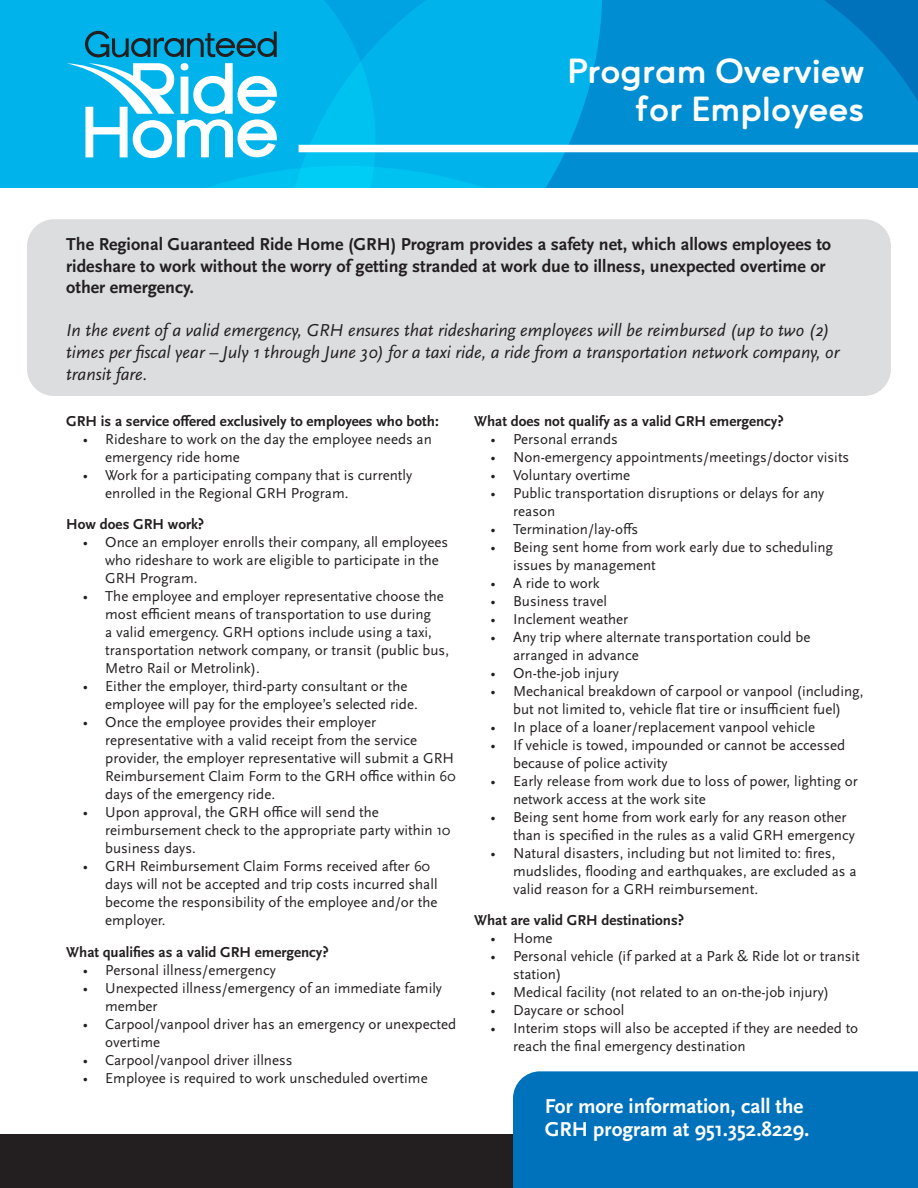
<style>
.page{position:relative;width:918px;height:1188px;background:#fff}
.page>*{position:absolute;margin:0;border:0;box-sizing:border-box;transform-origin:0 0}
.t1{font:800 31.5px/37.8px "Qartella";color:#fff;text-align:right}
.t2{font:700 21px/22.5px "Scala Sans Pro";color:#fff}
.t3{font:italic 18px/21.6px "Scala Sans Pro";color:#231f20}
.t4{font:700 18px/21.6px "Scala Sans Pro";color:#231f20}
.t5{font:15px/18px "Scala Sans Pro";color:#231f20}
.t6{font:700 15px "Scala Sans Pro";color:#231f20}
</style>
<div class="page">
<div style="left:0;top:1134px;width:918px;height:54px;background:#231f20"></div>
<div style="left:0;top:0;width:282px;height:166px;background:#00b4eb"></div>
<svg style="left:282px;top:0;width:636px;height:188px;background:#009edc"></svg>
<svg style="left:0;top:166px;width:799px;height:22px;background:#00ace4"></svg>
<div style="left:27px;top:219px;width:864px;height:177px;background:#dcdddf;border-radius:27px"></div>
<div style="left:513px;top:1071px;width:405px;height:117px;background:#0072bc"></div>
<svg style="left:67px;top:63px;width:210px;height:95px"></svg>
<svg style="left:85px;top:31px;width:192px;height:26px;background:#0b83a9"></svg>
<div style="left:299px;top:145px;width:619px;height:7px;background:#fff"></div>
<h1 class="t1" style="left:567px;top:52px;width:298px">Program Overview for Employees</h1>
<p class="t4" style="left:66px;top:233px;width:766px">The Regional Guaranteed Ride Home (GRH) Program provides a safety net, which allows employees to rideshare to work without the worry of getting stranded at work due to illness, unexpected overtime or other emergency.</p>
<p class="t3" style="left:66px;top:320px;width:775px">In the event of a valid emergency, GRH ensures that ridesharing employees will be reimbursed (up to two (2) times per fiscal year – July 1 through June 30) for a taxi ride, a ride from a transportation network company, or transit fare.</p>
<p class="t6" style="left:66px;top:412px;width:374px">GRH is a service offered exclusively to employees who both:</p>
<p class="t5" style="left:105px;top:430px;width:328px;text-indent:-23px">• Rideshare to work on the day the employee needs an emergency ride home</p>
<p class="t5" style="left:105px;top:466px;width:309px;text-indent:-23px">• Work for a participating company that is currently enrolled in the Regional GRH Program.</p>
<p class="t6" style="left:66px;top:516px;width:140px">How does GRH work?</p>
<p class="t5" style="left:105px;top:533px;width:345px;text-indent:-23px">• Once an employer enrolls their company, all employees who rideshare to work are eligible to participate in the<br>GRH Program.</p>
<p class="t5" style="left:105px;top:587px;width:345px;text-indent:-23px">• The employee and employer representative choose the most efficient means of transportation to use during<br>a valid emergency. GRH options include using a taxi, transportation network company, or transit (public bus, Metro Rail or Metrolink).</p>
<p class="t5" style="left:105px;top:677px;width:314px;text-indent:-23px">• Either the employer, third-party consultant or the employee will pay for the employee’s selected ride.</p>
<p class="t5" style="left:105px;top:713px;width:352px;text-indent:-23px">• Once the employee provides their employer representative with a valid receipt from the service provider, the employer representative will submit a GRH Reimbursement Claim Form to the GRH office within 60 days of the emergency ride.</p>
<p class="t5" style="left:105px;top:803px;width:347px;text-indent:-23px">• Upon approval, the GRH office will send the reimbursement check to the appropriate party within 10 business days.</p>
<p class="t5" style="left:105px;top:857px;width:334px;text-indent:-23px">• GRH Reimbursement Claim Forms received after 60 days will not be accepted and trip costs incurred shall become the responsibility of the employee and/or the employer.</p>
<p class="t6" style="left:66px;top:943px;width:264px">What qualifies as a valid GRH emergency?</p>
<p class="t5" style="left:83px;top:961px;width:195px">• Personal illness/emergency</p>
<p class="t5" style="left:105px;top:979px;width:338px;text-indent:-23px">• Unexpected illness/emergency of an immediate family member</p>
<p class="t5" style="left:105px;top:1015px;width:352px;text-indent:-23px">• Carpool/vanpool driver has an emergency or unexpected overtime</p>
<p class="t5" style="left:83px;top:1051px;width:211px">• Carpool/vanpool driver illness</p>
<p class="t5" style="left:83px;top:1069px;width:346px">• Employee is required to work unscheduled overtime</p>
<p class="t6" style="left:474px;top:412px;width:311px">What does not qualify as a valid GRH emergency?</p>
<p class="t5" style="left:491px;top:430px;width:129px">• Personal errands</p>
<p class="t5" style="left:491px;top:448px;width:360px">• Non-emergency appointments/meetings/doctor visits</p>
<p class="t5" style="left:491px;top:466px;width:141px">• Voluntary overtime</p>
<p class="t5" style="left:513px;top:484px;width:313px;text-indent:-22px">• Public transportation disruptions or delays for any reason</p>
<p class="t5" style="left:491px;top:520px;width:149px">• Termination/lay-offs</p>
<p class="t5" style="left:513px;top:538px;width:322px;text-indent:-22px">• Being sent home from work early due to scheduling issues by management</p>
<p class="t5" style="left:491px;top:574px;width:111px">• A ride to work</p>
<p class="t5" style="left:491px;top:592px;width:118px">• Business travel</p>
<p class="t5" style="left:491px;top:610px;width:139px">• Inclement weather</p>
<p class="t5" style="left:513px;top:628px;width:299px;text-indent:-22px">• Any trip where alternate transportation could be arranged in advance</p>
<p class="t5" style="left:491px;top:664px;width:130px">• On-the-job injury</p>
<p class="t5" style="left:491px;top:682px;width:375px;text-align:center">• Mechanical breakdown of carpool or vanpool (including, but not limited to, vehicle flat tire or insufficient fuel)</p>
<p class="t5" style="left:491px;top:718px;width:326px">• In place of a loaner/replacement vanpool vehicle</p>
<p class="t5" style="left:513px;top:736px;width:334px;text-indent:-22px">• If vehicle is towed, impounded or cannot be accessed because of police activity</p>
<p class="t5" style="left:513px;top:772px;width:346px;text-indent:-22px">• Early release from work due to loss of power, lighting or network access at the work site</p>
<p class="t5" style="left:513px;top:808px;width:343px;text-indent:-22px">• Being sent home from work early for any reason other than is specified in the rules as a valid GRH emergency</p>
<p class="t5" style="left:513px;top:844px;width:345px;text-indent:-22px">• Natural disasters, including but not limited to: fires, mudslides, flooding and earthquakes, are excluded as a valid reason for a GRH reimbursement.</p>
<p class="t6" style="left:474px;top:912px;width:211px">What are valid GRH destinations?</p>
<p class="t5" style="left:491px;top:929px;width:63px">• Home</p>
<p class="t5" style="left:513px;top:947px;width:348px;text-indent:-22px">• Personal vehicle (if parked at a Park &amp; Ride lot or transit station)</p>
<p class="t5" style="left:491px;top:983px;width:340px">• Medical facility (not related to an on-the-job injury)</p>
<p class="t5" style="left:491px;top:1001px;width:135px">• Daycare or school</p>
<p class="t5" style="left:513px;top:1019px;width:347px;text-indent:-22px">• Interim stops will also be accepted if they are needed to reach the final emergency destination</p>
<h2 class="t2" style="left:545px;top:1095px;width:266px">For more information, call the<br>GRH program at 951.352.8229.</h2>
</div>
